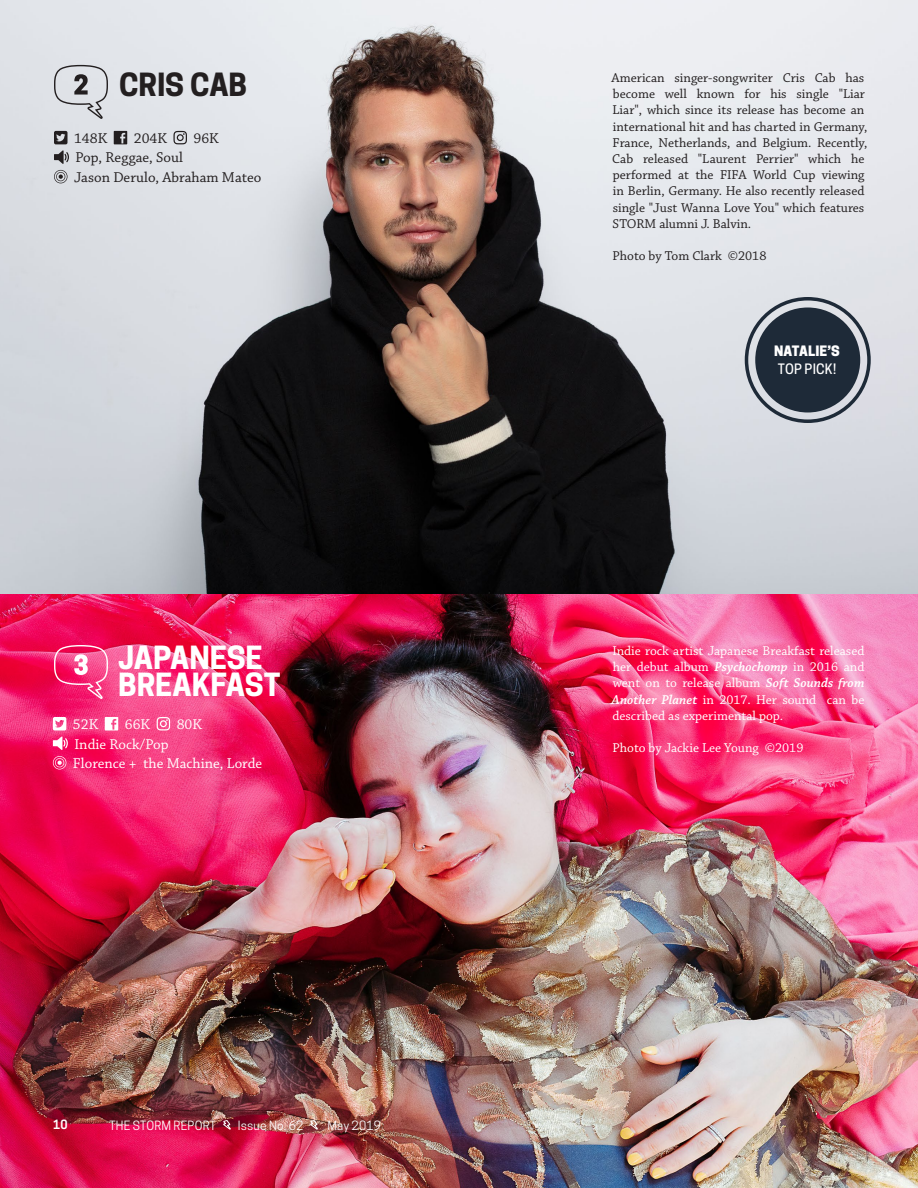
<style>
.page{position:relative;width:918px;height:1188px;background:#fff}
.page>*{position:absolute;margin:0;border:0;box-sizing:border-box;transform-origin:0 0}
.t1{font:700 30px/27px "Cooper Hewitt";letter-spacing:-.005em;color:#fff}
.t2{font:700 30px "Cooper Hewitt";letter-spacing:-.005em;color:#231f20}
.t3{font:15px "Chaparral Pro";color:#231f20}
.t4{font:15px "Chaparral Pro";color:#fff}
.t5{font:13.5px/16.2px "Chaparral Pro";color:#231f20}
.t6{font:13.5px/16.2px "Chaparral Pro";color:#fff;text-align:justify}
.t7{font:800 13.5px "Cooper Hewitt";letter-spacing:.01em;color:#fff}
.t8{font:500 13.5px "Cooper Hewitt";letter-spacing:.01em;color:#fff}
.t9{font:12px "Cooper Hewitt";letter-spacing:.015em;color:#fff}
.t10{font:600 12px "Cooper Hewitt";color:#fff}
.s1{font-weight:600;font-style:italic}
</style>
<div class="page">
<img style="left:0;top:0;width:918px;height:1188px">
<svg style="left:54px;top:645px;width:54px;height:54px;background:#f54988"></svg>
<svg style="left:54px;top:65px;width:54px;height:54px;background:#c2c4c8"></svg>
<svg style="left:54px;top:131px;width:14px;height:13px"></svg>
<svg style="left:114px;top:131px;width:13px;height:13px"></svg>
<svg style="left:173px;top:131px;width:14px;height:13px"></svg>
<svg style="left:54px;top:150px;width:15px;height:14px"></svg>
<svg style="left:54px;top:170px;width:14px;height:13px"></svg>
<svg style="left:53px;top:717px;width:13px;height:13px"></svg>
<svg style="left:105px;top:717px;width:13px;height:13px"></svg>
<svg style="left:157px;top:717px;width:13px;height:13px"></svg>
<svg style="left:53px;top:736px;width:15px;height:14px"></svg>
<svg style="left:53px;top:756px;width:13px;height:14px"></svg>
<div style="left:755px;top:308px;width:105px;height:104px;background:#1e2a38;border-radius:50%"></div>
<div style="left:745px;top:297px;width:126px;height:126px;border:4px solid #1e2a38;border-radius:50%"></div>
<div style="left:762px;top:314px;width:91px;height:92px;border:4px solid #1e2a38;border-radius:50%"></div>
<svg style="left:223px;top:1120px;width:8px;height:10px"></svg>
<svg style="left:310px;top:1120px;width:8px;height:10px"></svg>
<p class="t2" style="left:119px;top:67px;width:130px">CRIS CAB</p>
<p class="t3" style="left:74px;top:130px;width:35px">148K</p>
<p class="t3" style="left:134px;top:130px;width:35px">204K</p>
<p class="t3" style="left:194px;top:130px;width:27px">96K</p>
<p class="t3" style="left:76px;top:149px;width:109px">Pop, Reggae, Soul</p>
<p class="t3" style="left:74px;top:169px;width:189px">Jason Derulo, Abraham Mateo</p>
<p class="t1" style="left:118px;top:644px;width:164px">JAPANESE<br>BREAKFAST</p>
<p class="t4" style="left:73px;top:716px;width:27px">52K</p>
<p class="t4" style="left:125px;top:716px;width:27px">66K</p>
<p class="t4" style="left:177px;top:716px;width:27px">80K</p>
<p class="t4" style="left:74px;top:735px;width:96px">Indie Rock/Pop</p>
<p class="t4" style="left:73px;top:755px;width:191px">Florence + the Machine, Lorde</p>
<p class="t10" style="left:53px;top:1118px;width:16px">10</p>
<p class="t9" style="left:109px;top:1118px;width:108px">THE STORM REPORT</p>
<p class="t9" style="left:238px;top:1118px;width:67px">Issue No. 62</p>
<p class="t9" style="left:327px;top:1118px;width:55px">May 2019</p>
<p class="t5" style="left:612px;top:70px;width:257px">American singer-songwriter Cris Cab has become well known for his single "Liar Liar", which since its release has become an international hit and has charted in Germany, France, Netherlands, and Belgium. Recently, Cab released "Laurent Perrier" which he performed at the FIFA World Cup viewing in Berlin, Germany. He also recently released single "Just Wanna Love You" which features STORM alumni J. Balvin.</p>
<p class="t5" style="left:612px;top:248px;width:155px">Photo by Tom Clark ©2018</p>
<p class="t7" style="left:774px;top:343px;width:67px">NATALIE’S</p>
<p class="t8" style="left:778px;top:361px;width:60px">TOP PICK!</p>
<p class="t6" style="left:612px;top:643px;width:254px">Indie rock artist Japanese Breakfast released her debut album <span class="s1">Psychochomp</span> in 2016 and went on to release album <span class="s1">Soft Sounds from Another Planet</span> in 2017. Her sound can be described as experimental pop.</p>
<p class="t6" style="left:612px;top:740px;width:192px">Photo by Jackie Lee Young ©2019</p>
</div>
